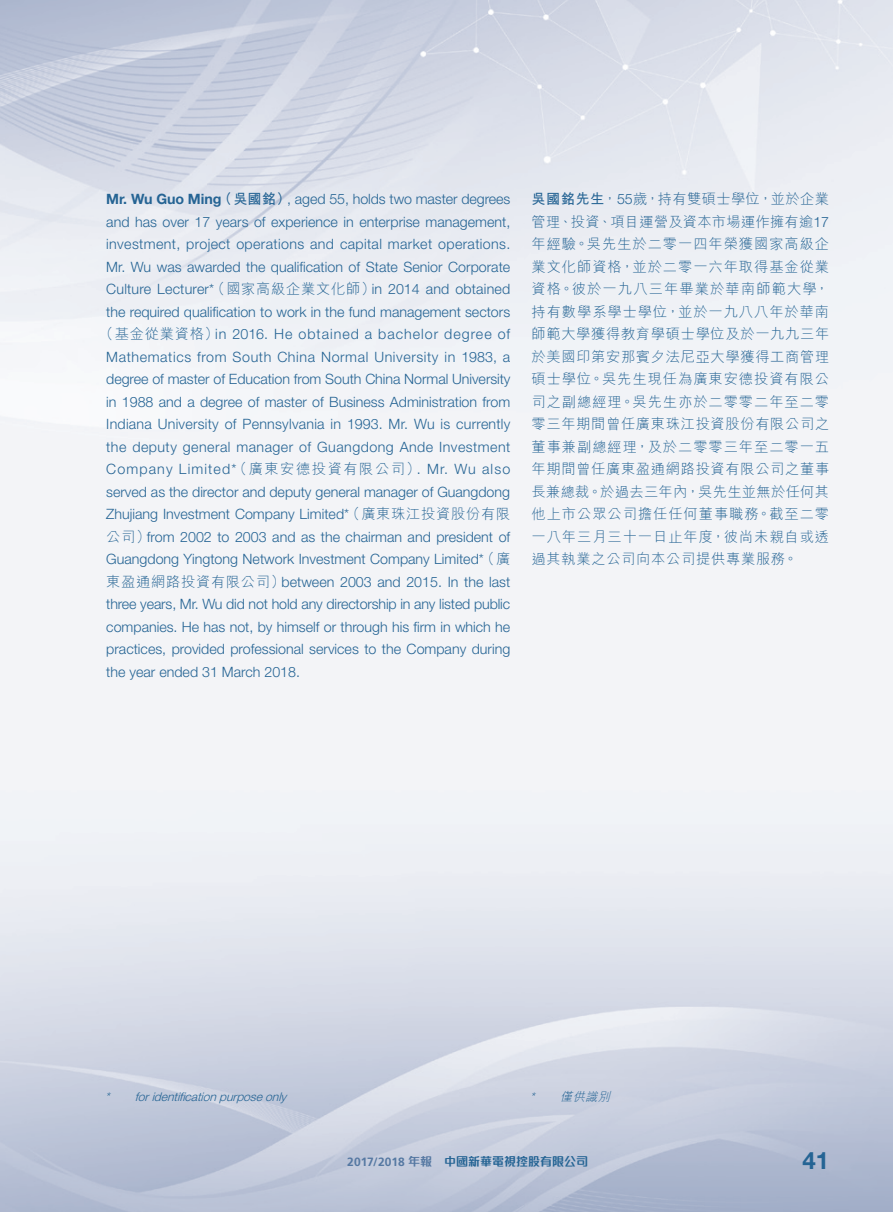
<style>
.page{position:relative;width:893px;height:1212px;background:#fff}
.page>*{position:absolute;margin:0;border:0;box-sizing:border-box;transform-origin:0 0}
.t1{font:700 24px "Helvetica Neue LT Std";color:#256494}
.Body_Text{font:300 14.25px "Helvetica Neue LT Std";color:#256494}
.C_Body_Text{font:300 14.25px/22.5px "M Hei HK";letter-spacing:.065em;color:#256494;text-align:justify}
.Body_Text-2{font:300 14.25px "Helvetica Neue LT Std";letter-spacing:.025em;color:#256494}
.Body_Text-3{font:300 14.25px "Helvetica Neue LT Std";letter-spacing:.04em;color:#256494}
.Body_Text-4{font:300 14.25px "Helvetica Neue LT Std";letter-spacing:.03em;color:#256494}
.Body_Text-5{font:300 14.25px "Helvetica Neue LT Std";letter-spacing:.07em;color:#256494}
.Body_Text-6{font:300 14.25px "Helvetica Neue LT Std";letter-spacing:.08em;color:#256494}
.Notes{font:italic 300 12px "Helvetica Neue LT Std";color:#256494}
.t2{font:700 12px "M Finance HK";color:#256494}
.C_Notes{font:italic 300 12px "M Hei HK";color:#256494}
.s1{font-weight:700}
.s2{font-family:"M Hei HK";font-weight:700}
.s3{font-family:"M Hei HK"}
.s4{font-family:"Helvetica Neue LT Std"}
.s5{font-family:"Frutiger LT Std";color:#5578a2}
.s6{color:#5578a2}
</style>
<div class="page">
<p class="Body_Text" style="left:106px;top:190px;width:405px"><span class="s1">Mr. Wu Guo Ming</span><span class="s2">（吳國銘）</span>, aged 55, holds two master degrees</p>
<p class="Body_Text" style="left:106px;top:213px;width:405px">and has over 17 years of experience in enterprise management,</p>
<p class="Body_Text-2" style="left:106px;top:235px;width:406px">investment, project operations and capital market operations.</p>
<p class="Body_Text" style="left:106px;top:258px;width:405px">Mr. Wu was awarded the qualification of State Senior Corporate</p>
<p class="Body_Text" style="left:106px;top:280px;width:405px">Culture Lecturer*<span class="s3">（國家高級企業文化師）</span>in 2014 and obtained</p>
<p class="Body_Text" style="left:106px;top:303px;width:405px">the required qualification to work in the fund management sectors</p>
<p class="Body_Text-5" style="left:99px;top:325px;width:413px"><span class="s3">（基金從業資格）</span>in 2016. He obtained a bachelor degree of</p>
<p class="Body_Text-3" style="left:106px;top:348px;width:406px">Mathematics from South China Normal University in 1983, a</p>
<p class="Body_Text" style="left:106px;top:370px;width:406px">degree of master of Education from South China Normal University</p>
<p class="Body_Text" style="left:106px;top:393px;width:405px">in 1988 and a degree of master of Business Administration from</p>
<p class="Body_Text" style="left:106px;top:415px;width:406px">Indiana University of Pennsylvania in 1993. Mr. Wu is currently</p>
<p class="Body_Text-4" style="left:106px;top:438px;width:406px">the deputy general manager of Guangdong Ande Investment</p>
<p class="Body_Text-6" style="left:106px;top:460px;width:405px">Company Limited*<span class="s3">（廣東安德投資有限公司）</span>. Mr. Wu also</p>
<p class="Body_Text" style="left:106px;top:483px;width:405px">served as the director and deputy general manager of Guangdong</p>
<p class="Body_Text" style="left:106px;top:505px;width:405px">Zhujiang Investment Company Limited*<span class="s3">（廣東珠江投資股份有限</span></p>
<p class="Body_Text" style="left:106px;top:528px;width:405px"><span class="s3">公司）</span>from 2002 to 2003 and as the chairman and president of</p>
<p class="Body_Text" style="left:106px;top:550px;width:405px">Guangdong Yingtong Network Investment Company Limited*<span class="s3">（廣</span></p>
<p class="Body_Text" style="left:106px;top:573px;width:405px"><span class="s3">東盈通網路投資有限公司）</span>between 2003 and 2015. In the last</p>
<p class="Body_Text" style="left:106px;top:595px;width:405px">three years, Mr. Wu did not hold any directorship in any listed public</p>
<p class="Body_Text" style="left:106px;top:618px;width:405px">companies. He has not, by himself or through his firm in which he</p>
<p class="Body_Text" style="left:106px;top:640px;width:405px">practices, provided professional services to the Company during</p>
<p class="Body_Text" style="left:106px;top:663px;width:195px">the year ended 31 March 2018.</p>
<p class="C_Body_Text" style="left:531px;top:187px;width:299px"><span class="s1">吳國銘先生</span>，<span class="s4">55</span>歲，持有雙碩士學位，並於企業管理、投資、項目運營及資本市場運作擁有逾<span class="s4">17</span>年經驗。吳先生於二零一四年榮獲國家高級企業文化師資格，並於二零一六年取得基金從業資格。彼於一九八三年畢業於華南師範大學，持有數學系學士學位，並於一九八八年於華南師範大學獲得教育學碩士學位及於一九九三年於美國印第安那賓夕法尼亞大學獲得工商管理碩士學位。吳先生現任為廣東安德投資有限公司之副總經理。吳先生亦於二零零二年至二零零三年期間曾任廣東珠江投資股份有限公司之董事兼副總經理，及於二零零三年至二零一五年期間曾任廣東盈通網路投資有限公司之董事長兼總裁。於過去三年內，吳先生並無於任何其他上市公眾公司擔任任何董事職務。截至二零一八年三月三十一日止年度，彼尚未親自或透過其執業之公司向本公司提供專業服務。</p>
<p class="Notes" style="left:105px;top:1089px;width:183px">* foridentificationpurposeonly</p>
<p class="C_Notes" style="left:530px;top:1091px;width:84px"><span class="s4">*</span> 僅供識別</p>
<p class="t2" style="left:347px;top:1155px;width:242px"><span class="s5">2017/2018</span> <span class="s6">年報</span> 中國新華電視控股有限公司</p>
<h1 class="t1" style="left:802px;top:1145px;width:28px">41</h1>
</div>
